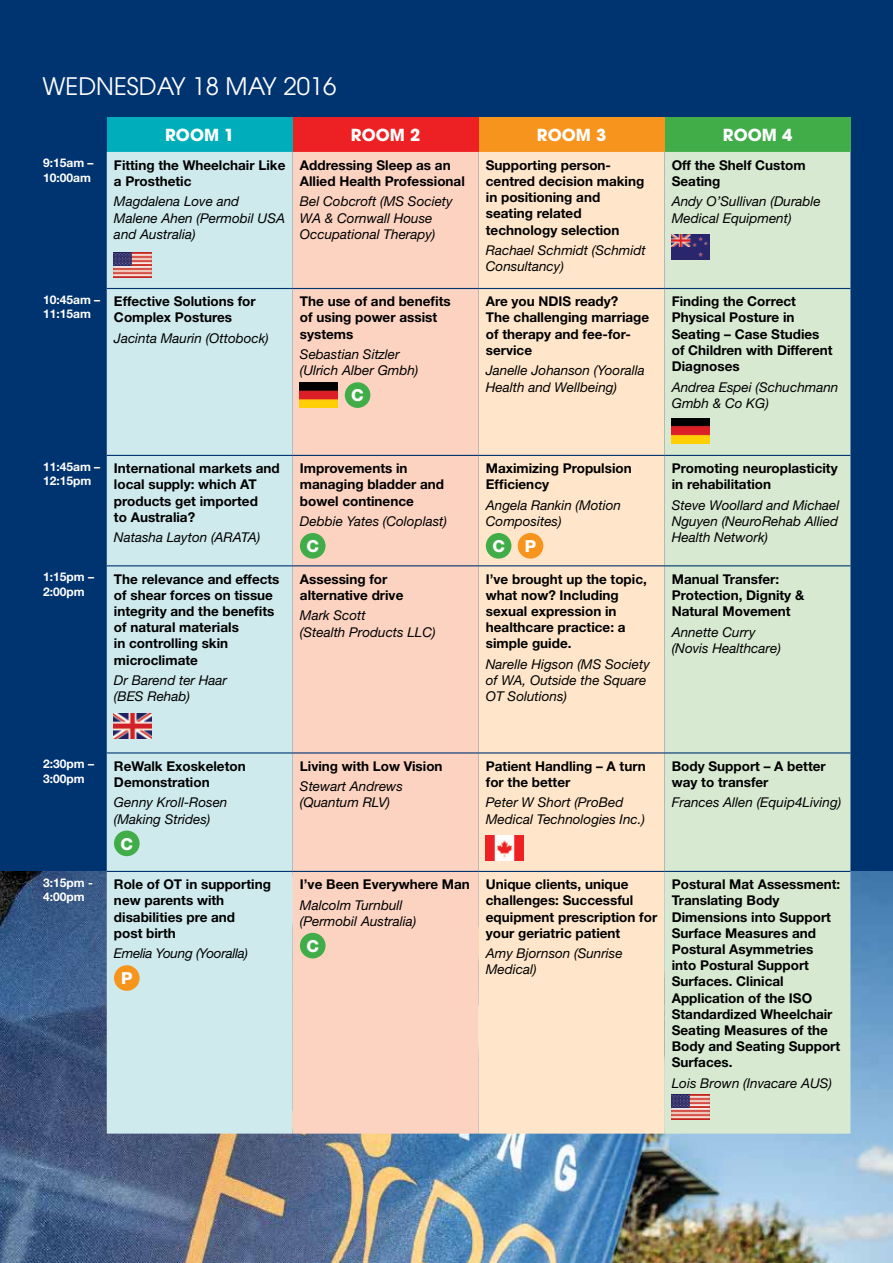
<style>
.page{position:relative;width:893px;height:1263px;background:#003471}
.page>*{position:absolute;margin:0;border:0;box-sizing:border-box;transform-origin:0 0}
.t1{font:24px "Avant Garde";color:#fff}
.t2{font:800 16.65px "Helvetica Neue";color:#fff}
.t3{font:700 16.5px "Avant Garde";color:#fff}
.t4{font:700 13.5px/16.2px "Helvetica Neue";color:#000}
.t5{font:italic 13.5px/16.2px "Helvetica Neue";color:#000}
.t6{font:italic 13.5px "Helvetica Neue";letter-spacing:-.02em;color:#000}
.t7{font:700 12px/14.4px "Helvetica Neue";color:#fff}
</style>
<div class="page">
<img style="left:0;top:872px;width:893px;height:391px">
<div style="left:107px;top:118px;width:186px;height:34px;background:#00adbb"></div>
<div style="left:293px;top:118px;width:186px;height:34px;background:#ed2124"></div>
<div style="left:479px;top:118px;width:185px;height:34px;background:#f7941e"></div>
<div style="left:664px;top:118px;width:186px;height:34px;background:#41ad49"></div>
<div style="left:107px;top:152px;width:186px;height:981px;background:#ceeaed"></div>
<div style="left:293px;top:152px;width:186px;height:981px;background:#fcd3c1"></div>
<div style="left:479px;top:152px;width:185px;height:981px;background:#ffe6ca"></div>
<div style="left:664px;top:152px;width:186px;height:981px;background:#d8e9d2"></div>
<hr style="left:107px;top:288px;width:186px;height:1px;background:#003471">
<hr style="left:107px;top:455px;width:186px;height:1px;background:#003471">
<hr style="left:107px;top:565px;width:186px;height:1px;background:#003471">
<hr style="left:107px;top:752px;width:186px;height:1px;background:#003471">
<hr style="left:107px;top:871px;width:186px;height:1px;background:#003471">
<hr style="left:293px;top:288px;width:186px;height:1px;background:#003471">
<hr style="left:293px;top:455px;width:186px;height:1px;background:#003471">
<hr style="left:293px;top:565px;width:186px;height:1px;background:#003471">
<hr style="left:293px;top:752px;width:186px;height:1px;background:#003471">
<hr style="left:293px;top:871px;width:186px;height:1px;background:#003471">
<hr style="left:479px;top:288px;width:185px;height:1px;background:#003471">
<hr style="left:479px;top:455px;width:185px;height:1px;background:#003471">
<hr style="left:479px;top:565px;width:185px;height:1px;background:#003471">
<hr style="left:479px;top:752px;width:185px;height:1px;background:#003471">
<hr style="left:479px;top:871px;width:185px;height:1px;background:#003471">
<hr style="left:664px;top:288px;width:186px;height:1px;background:#003471">
<hr style="left:664px;top:455px;width:186px;height:1px;background:#003471">
<hr style="left:664px;top:565px;width:186px;height:1px;background:#003471">
<hr style="left:664px;top:752px;width:186px;height:1px;background:#003471">
<hr style="left:664px;top:871px;width:186px;height:1px;background:#003471">
<img style="left:114px;top:252px;width:37px;height:25px">
<img style="left:672px;top:235px;width:37px;height:24px">
<div style="left:345px;top:382px;width:25px;height:26px;background:#41ad49;border-radius:50%"></div>
<img style="left:300px;top:383px;width:37px;height:25px">
<img style="left:672px;top:418px;width:37px;height:25px">
<div style="left:300px;top:533px;width:26px;height:26px;background:#41ad49;border-radius:50%"></div>
<div style="left:486px;top:533px;width:25px;height:26px;background:#41ad49;border-radius:50%"></div>
<div style="left:518px;top:533px;width:25px;height:26px;background:#f7941e;border-radius:50%"></div>
<img style="left:114px;top:713px;width:37px;height:25px">
<div style="left:114px;top:830px;width:26px;height:26px;background:#41ad49;border-radius:50%"></div>
<img style="left:486px;top:836px;width:37px;height:24px">
<div style="left:114px;top:965px;width:26px;height:26px;background:#f7941e;border-radius:50%"></div>
<div style="left:300px;top:933px;width:26px;height:25px;background:#41ad49;border-radius:50%"></div>
<img style="left:672px;top:1095px;width:37px;height:25px">
<h1 class="t1" style="left:43px;top:73px;width:296px">WEDNESDAY 18 MAY 2016</h1>
<p class="t3" style="left:165px;top:125px;width:71px">ROOM 1</p>
<p class="t3" style="left:351px;top:125px;width:71px">ROOM 2</p>
<p class="t3" style="left:537px;top:125px;width:71px">ROOM 3</p>
<p class="t3" style="left:723px;top:125px;width:71px">ROOM 4</p>
<p class="t7" style="left:43px;top:156px;width:52px">9:15am –<br>10:00am</p>
<p class="t4" style="left:114px;top:156px;width:173px">Fitting the Wheelchair Like a Prosthetic</p>
<p class="t5" style="left:114px;top:193px;width:173px">Magdalena Love and<br>Malene Ahen (Permobil USA and Australia)</p>
<p class="t4" style="left:300px;top:156px;width:166px">Addressing Sleep as an<br>Allied Health Professional</p>
<p class="t5" style="left:300px;top:193px;width:154px">Bel Cobcroft (MS Society<br>WA &amp; Cornwall House<br>Occupational Therapy)</p>
<p class="t4" style="left:486px;top:156px;width:160px">Supporting person&shy;centred decision making in positioning and seating related technology selection</p>
<p class="t5" style="left:486px;top:242px;width:161px">Rachael Schmidt (Schmidt<br>Consultancy)</p>
<p class="t4" style="left:672px;top:156px;width:136px">Off the Shelf Custom<br>Seating</p>
<p class="t5" style="left:672px;top:193px;width:151px">Andy O’Sullivan (Durable<br>Medical Equipment)</p>
<p class="t7" style="left:43px;top:292px;width:59px">10:45am –<br>11:15am</p>
<p class="t4" style="left:114px;top:293px;width:143px">Effective Solutions for<br>Complex Postures</p>
<p class="t5" style="left:114px;top:330px;width:156px">Jacinta Maurin (Ottobock)</p>
<p class="t4" style="left:300px;top:293px;width:152px">The use of and benefits of using power assist systems</p>
<p class="t5" style="left:300px;top:346px;width:120px">Sebastian Sitzler (Ulrich Alber Gmbh)</p>
<p class="t2" style="left:351px;top:386px;width:14px">C</p>
<p class="t7" style="left:43px;top:459px;width:59px">11:45am –<br>12:15pm</p>
<p class="t4" style="left:114px;top:460px;width:167px">International markets and local supply: which AT products get imported<br>to Australia?</p>
<p class="t5" style="left:114px;top:529px;width:148px">Natasha Layton (ARATA)</p>
<p class="t7" style="left:43px;top:569px;width:52px">1:15pm –<br>2:00pm</p>
<p class="t4" style="left:114px;top:570px;width:167px">The relevance and effects of shear forces on tissue integrity and the benefits of natural materials<br>in controlling skin microclimate</p>
<p class="t5" style="left:114px;top:672px;width:115px">Dr Barend ter Haar (BES Rehab)</p>
<p class="t4" style="left:300px;top:460px;width:146px">Improvements in managing bladder and bowel continence</p>
<p class="t5" style="left:300px;top:513px;width:149px">Debbie Yates (Coloplast)</p>
<p class="t2" style="left:306px;top:536px;width:14px">C</p>
<p class="t4" style="left:300px;top:570px;width:105px">Assessing for alternative drive</p>
<p class="t5" style="left:300px;top:607px;width:137px">Mark Scott<br>(Stealth Products LLC)</p>
<p class="t4" style="left:486px;top:293px;width:165px">Are you NDIS ready?<br>The challenging marriage of therapy and fee-for&shy;service</p>
<p class="t5" style="left:486px;top:362px;width:161px">Janelle Johanson (Yooralla<br>Health and Wellbeing)</p>
<p class="t4" style="left:672px;top:293px;width:162px">Finding the Correct<br>Physical Posture in<br>Seating – Case Studies of Children with Different<br>Diagnoses</p>
<p class="t5" style="left:672px;top:378px;width:168px">Andrea Espei (Schuchmann<br>Gmbh &amp; Co KG)</p>
<p class="t4" style="left:486px;top:460px;width:147px">Maximizing Propulsion<br>Efficiency</p>
<p class="t5" style="left:486px;top:497px;width:137px">Angela Rankin (Motion<br>Composites)</p>
<p class="t2" style="left:492px;top:536px;width:45px">C P</p>
<p class="t4" style="left:486px;top:570px;width:163px">I’ve brought up the topic, what now? Including sexual expression in healthcare practice: a simple guide.</p>
<p class="t5" style="left:486px;top:656px;width:166px">Narelle Higson (MS Society of WA, Outside the Square<br>OT Solutions)</p>
<p class="t4" style="left:672px;top:460px;width:167px">Promoting neuroplasticity in rehabilitation</p>
<p class="t5" style="left:672px;top:497px;width:169px;text-align:justify">Steve Woollard and Michael Nguyen (NeuroRehab Allied Health Network)</p>
<p class="t4" style="left:672px;top:570px;width:134px">Manual Transfer:<br>Protection, Dignity &amp;<br>Natural Movement</p>
<p class="t5" style="left:672px;top:623px;width:111px">Annette Curry (Novis Healthcare)</p>
<p class="t7" style="left:43px;top:757px;width:52px">2:30pm –<br>3:00pm</p>
<p class="t4" style="left:114px;top:757px;width:133px">ReWalk Exoskeleton<br>Demonstration</p>
<p class="t5" style="left:114px;top:794px;width:115px">Genny Kroll-Rosen (Making Strides)</p>
<p class="t2" style="left:121px;top:834px;width:14px">C</p>
<p class="t7" style="left:43px;top:875px;width:51px">3:15pm -<br>4:00pm</p>
<p class="t4" style="left:114px;top:876px;width:158px">Role of OT in supporting new parents with disabilities pre and<br>post birth</p>
<p class="t6" style="left:114px;top:945px;width:136px">Emelia Young (Yooralla)</p>
<p class="t2" style="left:121px;top:968px;width:13px">P</p>
<p class="t4" style="left:300px;top:757px;width:144px">Living with Low Vision</p>
<p class="t5" style="left:300px;top:778px;width:105px">Stewart Andrews (Quantum RLV)</p>
<p class="t4" style="left:486px;top:757px;width:161px">Patient Handling – A turn for the better</p>
<p class="t5" style="left:486px;top:794px;width:161px">Peter W Short (ProBed<br>Medical Technologies Inc.)</p>
<p class="t4" style="left:672px;top:757px;width:156px">Body Support – A better way to transfer</p>
<p class="t5" style="left:672px;top:794px;width:171px">Frances Allen (Equip4Living)</p>
<p class="t4" style="left:300px;top:876px;width:172px">I’ve Been Everywhere Man</p>
<p class="t5" style="left:300px;top:896px;width:118px">Malcolm Turnbull (Permobil Australia)</p>
<p class="t2" style="left:306px;top:936px;width:14px">C</p>
<p class="t4" style="left:486px;top:876px;width:173px">Unique clients, unique challenges: Successful equipment prescription for your geriatric patient</p>
<p class="t5" style="left:486px;top:945px;width:138px">Amy Bjornson (Sunrise<br>Medical)</p>
<p class="t4" style="left:672px;top:876px;width:170px">Postural Mat Assessment:<br>Translating Body<br>Dimensions into Support<br>Surface Measures and<br>Postural Asymmetries into Postural Support<br>Surfaces. Clinical<br>Application of the ISO<br>Standardized Wheelchair<br>Seating Measures of the<br>Body and Seating Support<br>Surfaces.</p>
<p class="t5" style="left:672px;top:1075px;width:162px">Lois Brown (Invacare AUS)</p>
</div>
